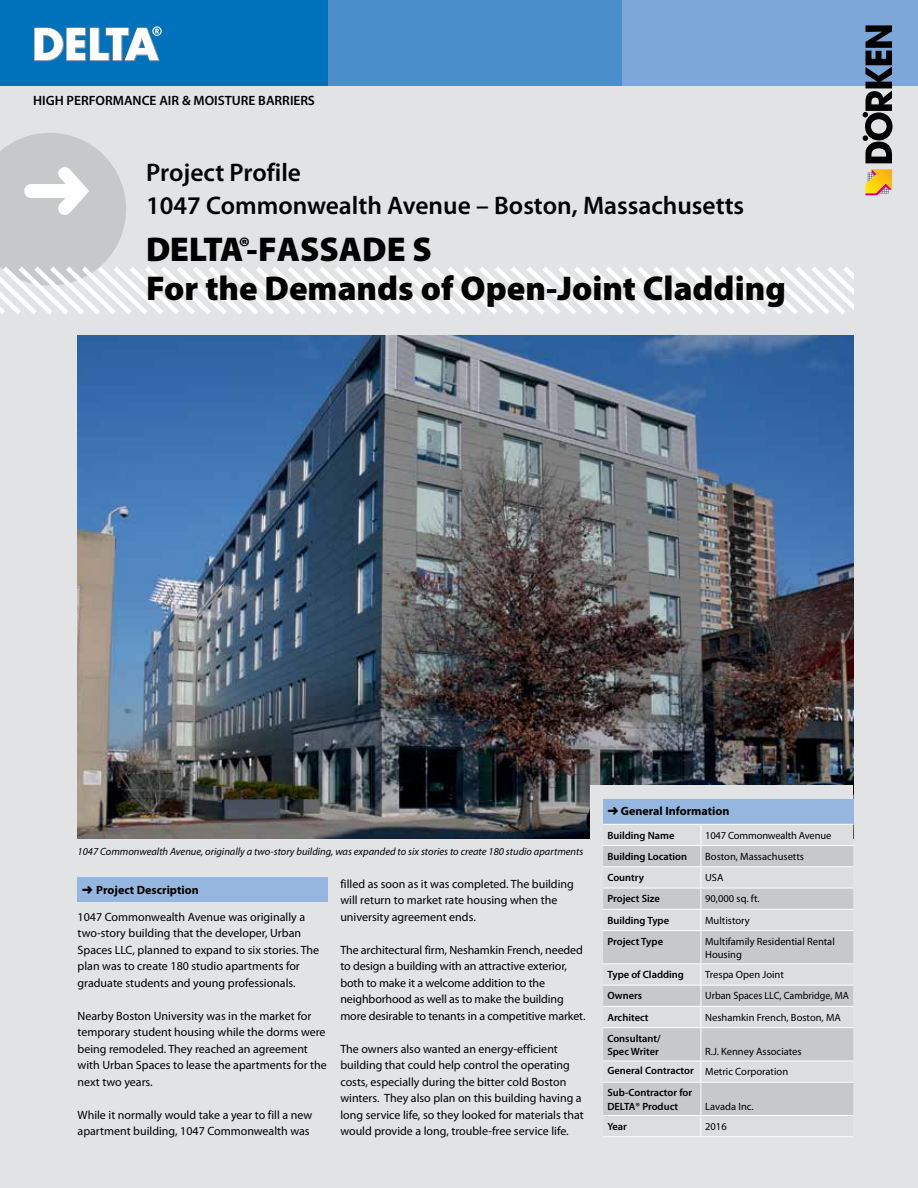
<style>
.page{position:relative;width:918px;height:1188px;background:#e2e3e4}
.page>*{position:absolute;margin:0;border:0;box-sizing:border-box;transform-origin:0 0}
.t1{font:900 34.5px "Myriad Pro Doerken";color:#000}
.t2{font:900 34.5px "Delta Myriad Pro";letter-spacing:-.035em;color:#000}
.t3{font:600 25.5px/33px "Myriad Pro Doerken";color:#000}
.t4{font:600 13.5px "Myriad Pro Doerken";color:#000}
.t5{font:12px/16.5px "Myriad Pro Doerken";color:#000}
.t6{font:700 12px "Myriad Pro Doerken";color:#000}
.t7{font:10.5px/13.5px "Myriad Pro Doerken";color:#000}
.t8{font:600 10.5px/13.5px "Myriad Pro Doerken";color:#000}
.t9{font:italic 10.5px "Myriad Pro Doerken";color:#000}
.t10{font:10.5px "Myriad Pro Doerken";color:#000;scale:.96 1}
.s1{font-family:"Myriad Pro Doerken"}
.s2{font-weight:600}
</style>
<div class="page">
<img style="left:78px;top:335px;width:775px;height:503px">
<div style="left:327px;top:0;width:296px;height:85px;background:#4a8ecc"></div>
<div style="left:623px;top:0;width:295px;height:85px;background:#7da7d8"></div>
<svg style="left:863px;top:25px;width:30px;height:138px"></svg>
<svg style="left:865px;top:169px;width:27px;height:26px"></svg>
<div style="left:0;top:0;width:327px;height:85px;background:#0072bc"></div>
<svg style="left:34px;top:26px;width:128px;height:35px"></svg>
<div style="left:78px;top:877px;width:250px;height:25px;background:#95b6df"></div>
<div style="left:590px;top:785px;width:263px;height:61px;background:#e2e3e4"></div>
<div style="left:603px;top:799px;width:250px;height:25px;background:#95b6df"></div>
<svg style="left:603px;top:846px;width:250px;height:269px;fill:#c7c8ca"></svg>
<hr style="left:603px;top:824px;width:98px;height:1px;background:#fff">
<hr style="left:701px;top:824px;width:152px;height:1px;background:#fff">
<hr style="left:603px;top:845px;width:98px;height:1px;background:#fff">
<hr style="left:701px;top:845px;width:152px;height:1px;background:#fff">
<hr style="left:603px;top:866px;width:98px;height:1px;background:#fff">
<hr style="left:701px;top:866px;width:152px;height:1px;background:#fff">
<hr style="left:603px;top:888px;width:98px;height:1px;background:#fff">
<hr style="left:701px;top:888px;width:152px;height:1px;background:#fff">
<hr style="left:603px;top:909px;width:98px;height:1px;background:#fff">
<hr style="left:701px;top:909px;width:152px;height:1px;background:#fff">
<hr style="left:603px;top:930px;width:98px;height:1px;background:#fff">
<hr style="left:701px;top:930px;width:152px;height:1px;background:#fff">
<hr style="left:603px;top:963px;width:98px;height:1px;background:#fff">
<hr style="left:701px;top:963px;width:152px;height:1px;background:#fff">
<hr style="left:603px;top:985px;width:98px;height:1px;background:#fff">
<hr style="left:701px;top:985px;width:152px;height:1px;background:#fff">
<hr style="left:603px;top:1006px;width:98px;height:1px;background:#fff">
<hr style="left:701px;top:1006px;width:152px;height:1px;background:#fff">
<hr style="left:603px;top:1027px;width:98px;height:1px;background:#fff">
<hr style="left:701px;top:1027px;width:152px;height:1px;background:#fff">
<hr style="left:603px;top:1061px;width:98px;height:1px;background:#fff">
<hr style="left:701px;top:1061px;width:152px;height:1px;background:#fff">
<hr style="left:603px;top:1082px;width:98px;height:1px;background:#fff">
<hr style="left:701px;top:1082px;width:152px;height:1px;background:#fff">
<hr style="left:603px;top:1115px;width:98px;height:1px;background:#fff">
<hr style="left:701px;top:1115px;width:152px;height:1px;background:#fff">
<hr style="left:603px;top:1136px;width:98px;height:1px;background:#fff">
<hr style="left:701px;top:1136px;width:152px;height:1px;background:#fff">
<svg style="left:701px;top:846px;width:1px;height:84px"></svg>
<hr style="left:701px;top:931px;width:1px;height:32px;background:#fff">
<svg style="left:701px;top:964px;width:1px;height:63px"></svg>
<hr style="left:701px;top:1028px;width:1px;height:33px;background:#fff">
<svg style="left:701px;top:1061px;width:1px;height:21px"></svg>
<hr style="left:701px;top:1083px;width:1px;height:32px;background:#fff">
<svg style="left:0;top:133px;width:853px;height:181px"></svg>
<p class="t4" style="left:33px;top:92px;width:283px">HIGH PERFORMANCE AIR &amp; MOISTURE BARRIERS</p>
<h2 class="t3" style="left:146px;top:156px;width:599px">Project Profile<br>1047 Commonwealth Avenue – Boston, Massachusetts</h2>
<h1 class="t2" style="left:146px;top:226px;width:287px">DELTA®-F<span class="s1">ASSADE S</span></h1>
<h1 class="t1" style="left:146px;top:265px;width:641px">For the Demands of Open-Joint Cladding</h1>
<p class="t9" style="left:78px;top:845px;width:507px">1047 Commonwealth Avenue, originally a two-story building, was expanded to six stories to create 180 studio apartments</p>
<p class="t6" style="left:82px;top:882px;width:118px">➜ Project Description</p>
<p class="t5" style="left:78px;top:908px;width:243px">1047 Commonwealth Avenue was originally a two-story building that the developer, Urban Spaces LLC, planned to expand to six stories. The plan was to create 180 studio apartments for graduate students and young professionals.</p>
<p class="t5" style="left:78px;top:1007px;width:251px">Nearby Boston University was in the market for temporary student housing while the dorms were being remodeled. They reached an agreement with Urban Spaces to lease the apartments for the next two years.</p>
<p class="t5" style="left:78px;top:1106px;width:236px">While it normally would take a year to fill a new apartment building, 1047 Commonwealth was</p>
<p class="t5" style="left:340px;top:875px;width:235px">filled as soon as it was completed. The building will return to market rate housing when the university agreement ends.</p>
<p class="t5" style="left:340px;top:941px;width:247px">The architectural firm, Neshamkin French, needed to design a building with an attractive exterior, both to make it a welcome addition to the neighborhood as well as to make the building more desirable to tenants in a competitive market.</p>
<p class="t5" style="left:340px;top:1040px;width:245px">The owners also wanted an energy-efficient building that could help control the operating costs, especially during the bitter cold Boston winters. They also plan on this building having a long service life, so they looked for materials that would provide a long, trouble-free service life.</p>
<p class="t6" style="left:607px;top:803px;width:124px">➜ General Information</p>
<p class="t8" style="left:607px;top:828px;width:69px">Building Name</p>
<p class="t7" style="left:705px;top:828px;width:128px">1047 Commonwealth Avenue</p>
<p class="t8" style="left:607px;top:849px;width:81px">Building Location</p>
<p class="t7" style="left:705px;top:849px;width:100px">Boston, Massachusetts</p>
<p class="t8" style="left:607px;top:871px;width:38px">Country</p>
<p class="t7" style="left:705px;top:871px;width:20px">USA</p>
<p class="t8" style="left:607px;top:892px;width:54px">Project Size</p>
<p class="t7" style="left:705px;top:892px;width:56px">90,000 sq. ft.</p>
<p class="t8" style="left:607px;top:913px;width:63px">Building Type</p>
<p class="t7" style="left:705px;top:913px;width:46px">Multistory</p>
<p class="t8" style="left:607px;top:934px;width:57px">Project Type</p>
<p class="t7" style="left:705px;top:934px;width:131px">Multifamily Residential Rental<br>Housing</p>
<p class="t8" style="left:607px;top:968px;width:78px">Type of Cladding</p>
<p class="t7" style="left:705px;top:968px;width:80px">Trespa Open Joint</p>
<p class="t8" style="left:607px;top:989px;width:36px">Owners</p>
<p class="t10" style="left:705px;top:989px;width:151px">Urban Spaces LLC, Cambridge, MA</p>
<p class="t8" style="left:607px;top:1010px;width:43px">Architect</p>
<p class="t7" style="left:705px;top:1010px;width:137px">Neshamkin French, Boston, MA</p>
<p class="t8" style="left:607px;top:1031px;width:55px">Consultant/<br>Spec Writer</p>
<p class="t7" style="left:607px;top:1042px;width:196px;line-height:18.9px;text-indent:98px">R.J. Kenney Associates<br><span class="s2">General Contractor</span> Metric Corporation</p>
<p class="t8" style="left:607px;top:1086px;width:86px">Sub-Contractor for<br>DELTA® Product</p>
<p class="t7" style="left:705px;top:1100px;width:50px">Lavada Inc.</p>
<p class="t8" style="left:607px;top:1119px;width:21px">Year</p>
<p class="t7" style="left:705px;top:1119px;width:23px">2016</p>
</div>
